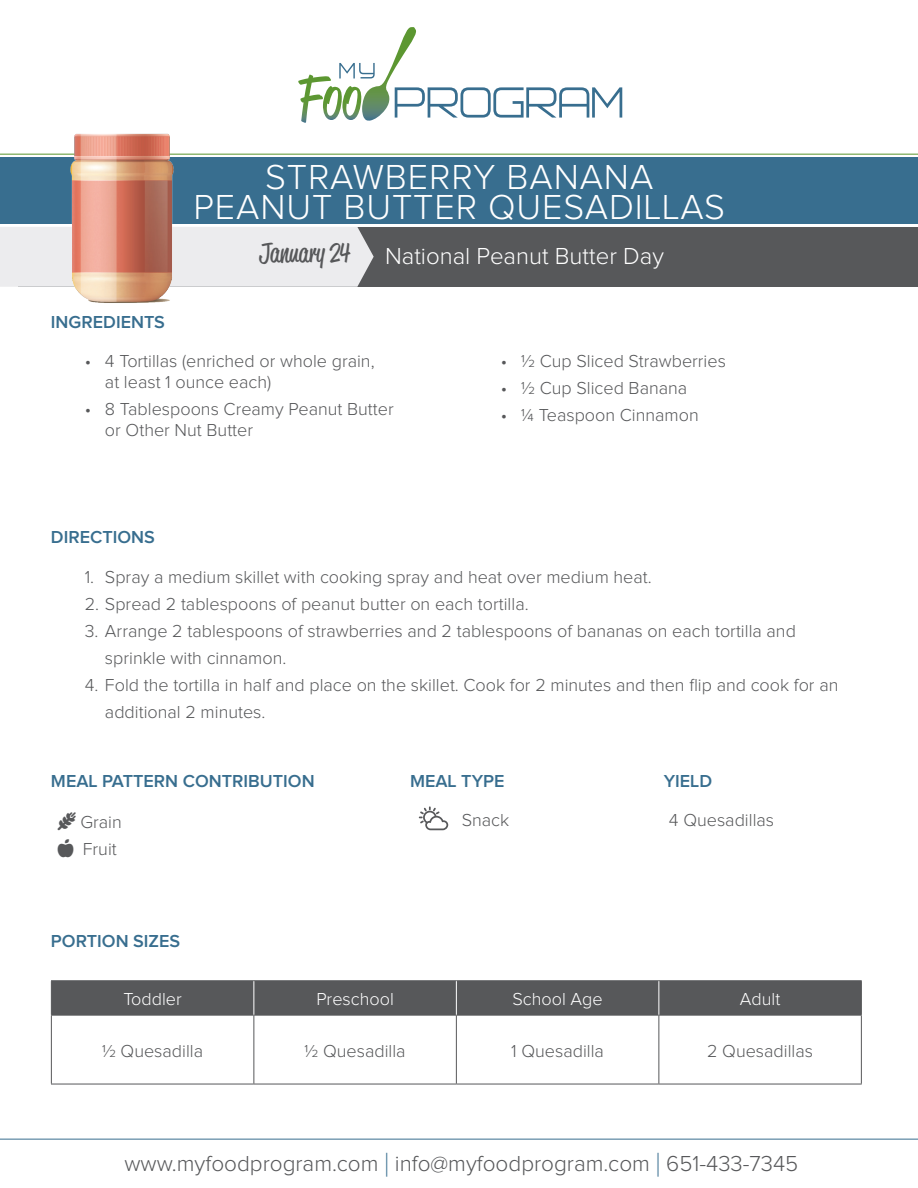
<style>
.page{position:relative;width:918px;height:1188px;background:#fff}
.page>*{position:absolute;margin:0;border:0;box-sizing:border-box;transform-origin:0 0}
.t1{font:300 36px/30px "Proxima Nova";letter-spacing:.025em;color:#fff;text-align:center}
.t2{font:27px "Reklame Script";color:#57585a}
.t3{font:300 24px "Proxima Nova";color:#fff}
.t4{font:300 22.5px "Proxima Nova";color:#57585a}
.t5{font:300 18px/21px "Proxima Nova";color:#57585a}
.t6{font:600 18px "Proxima Nova";color:#386e8f}
.t7{font:300 18px "Proxima Nova";color:#fff}
.s1{font-size:33.75px;color:#386e8f}
</style>
<div class="page">
<div style="left:18px;top:227px;width:900px;height:59px;background:#57585a"></div>
<div style="left:0;top:227px;width:374px;height:60px;background:#ececee"></div>
<div style="left:0;top:157px;width:918px;height:67px;background:#386e8f"></div>
<hr style="left:0;top:154px;width:918px;height:1px;background:#5c9731">
<hr style="left:0;top:1139px;width:918px;height:1px;background:#386e8f">
<svg style="left:298px;top:27px;width:324px;height:96px"></svg>
<div style="left:52px;top:981px;width:809px;height:34px;background:#57585a"></div>
<hr style="left:51px;top:980px;width:203px;height:1px;background:#57585a">
<hr style="left:51px;top:981px;width:1px;height:34px;background:#57585a">
<hr style="left:254px;top:980px;width:202px;height:1px;background:#57585a">
<hr style="left:456px;top:980px;width:203px;height:1px;background:#57585a">
<hr style="left:659px;top:980px;width:203px;height:1px;background:#57585a">
<hr style="left:861px;top:981px;width:1px;height:34px;background:#57585a">
<hr style="left:51px;top:1015px;width:203px;height:1px;background:#57585a">
<hr style="left:51px;top:1016px;width:1px;height:68px;background:#57585a">
<hr style="left:254px;top:1015px;width:202px;height:1px;background:#57585a">
<hr style="left:253px;top:1016px;width:1px;height:68px;background:#57585a">
<hr style="left:456px;top:1015px;width:203px;height:1px;background:#57585a">
<hr style="left:456px;top:1016px;width:1px;height:68px;background:#57585a">
<hr style="left:659px;top:1015px;width:203px;height:1px;background:#57585a">
<hr style="left:658px;top:1016px;width:1px;height:68px;background:#57585a">
<hr style="left:861px;top:1016px;width:1px;height:68px;background:#57585a">
<hr style="left:51px;top:1084px;width:203px;height:1px;background:#57585a">
<hr style="left:254px;top:1084px;width:202px;height:1px;background:#57585a">
<hr style="left:456px;top:1084px;width:203px;height:1px;background:#57585a">
<hr style="left:659px;top:1084px;width:203px;height:1px;background:#57585a">
<hr style="left:253px;top:981px;width:1px;height:34px;background:#fff">
<hr style="left:456px;top:981px;width:1px;height:34px;background:#fff">
<hr style="left:658px;top:981px;width:1px;height:34px;background:#fff">
<svg style="left:419px;top:806px;width:29px;height:24px"></svg>
<img style="left:43px;top:133px;width:189px;height:170px">
<p class="t1" style="left:194px;top:164px;width:533px">STRAWBERRY BANANA<br>PEANUT BUTTER QUESADILLAS</p>
<p class="t6" style="left:51px;top:314px;width:116px">INGREDIENTS</p>
<p class="t2" style="left:259px;top:235px;width:92px">January 24</p>
<p class="t3" style="left:385px;top:245px;width:280px">National Peanut Butter Day</p>
<p class="t5" style="left:105px;top:351px;width:271px;text-indent:-20px">• 4 Tortillas (enriched or whole grain, at least 1 ounce each)</p>
<p class="t5" style="left:105px;top:399px;width:290px;text-indent:-20px">• 8 Tablespoons Creamy Peanut Butter or Other Nut Butter</p>
<p class="t6" style="left:51px;top:529px;width:105px">DIRECTIONS</p>
<p class="t5" style="left:501px;top:351px;width:226px">• 1/2 Cup Sliced Strawberries</p>
<p class="t5" style="left:501px;top:378px;width:188px">• 1/2 Cup Sliced Banana</p>
<p class="t5" style="left:501px;top:405px;width:199px">• 1/4 Teaspoon Cinnamon</p>
<p class="t5" style="left:85px;top:567px;width:569px">1. Spray a medium skillet with cooking spray and heat over medium heat.</p>
<p class="t5" style="left:85px;top:594px;width:445px">2. Spread 2 tablespoons of peanut butter on each tortilla.</p>
<p class="t5" style="left:105px;top:618px;width:692px;line-height:27px;text-indent:-20px">3. Arrange 2 tablespoons of strawberries and 2 tablespoons of bananas on each tortilla and sprinkle with cinnamon.</p>
<p class="t5" style="left:105px;top:672px;width:735px;line-height:27px;text-indent:-20px">4. Fold the tortilla in half and place on the skillet. Cook for 2 minutes and then flip and cook for an additional 2 minutes.</p>
<p class="t6" style="left:51px;top:773px;width:265px">MEAL PATTERN CONTRIBUTION</p>
<p class="t6" style="left:410px;top:773px;width:96px">MEAL TYPE</p>
<p class="t6" style="left:664px;top:773px;width:50px">YIELD</p>
<p class="t5" style="left:80px;top:812px;width:43px">Grain</p>
<p class="t5" style="left:83px;top:839px;width:35px">Fruit</p>
<p class="t6" style="left:51px;top:933px;width:131px">PORTION SIZES</p>
<p class="t5" style="left:462px;top:811px;width:49px">Snack</p>
<p class="t5" style="left:669px;top:811px;width:107px">4 Quesadillas</p>
<p class="t7" style="left:123px;top:991px;width:60px">Toddler</p>
<p class="t7" style="left:316px;top:991px;width:79px">Preschool</p>
<p class="t7" style="left:512px;top:991px;width:92px">School Age</p>
<p class="t7" style="left:740px;top:991px;width:42px">Adult</p>
<p class="t5" style="left:102px;top:1041px;width:103px">1/2 Quesadilla</p>
<p class="t5" style="left:305px;top:1041px;width:103px">1/2 Quesadilla</p>
<p class="t5" style="left:511px;top:1041px;width:94px">1 Quesadilla</p>
<p class="t5" style="left:707px;top:1041px;width:107px">2 Quesadillas</p>
<p class="t4" style="left:124px;top:1153px;width:675px">www.myfoodprogram.com <span class="s1">|</span> info@myfoodprogram.com <span class="s1">|</span> 651-433-7345</p>
</div>
